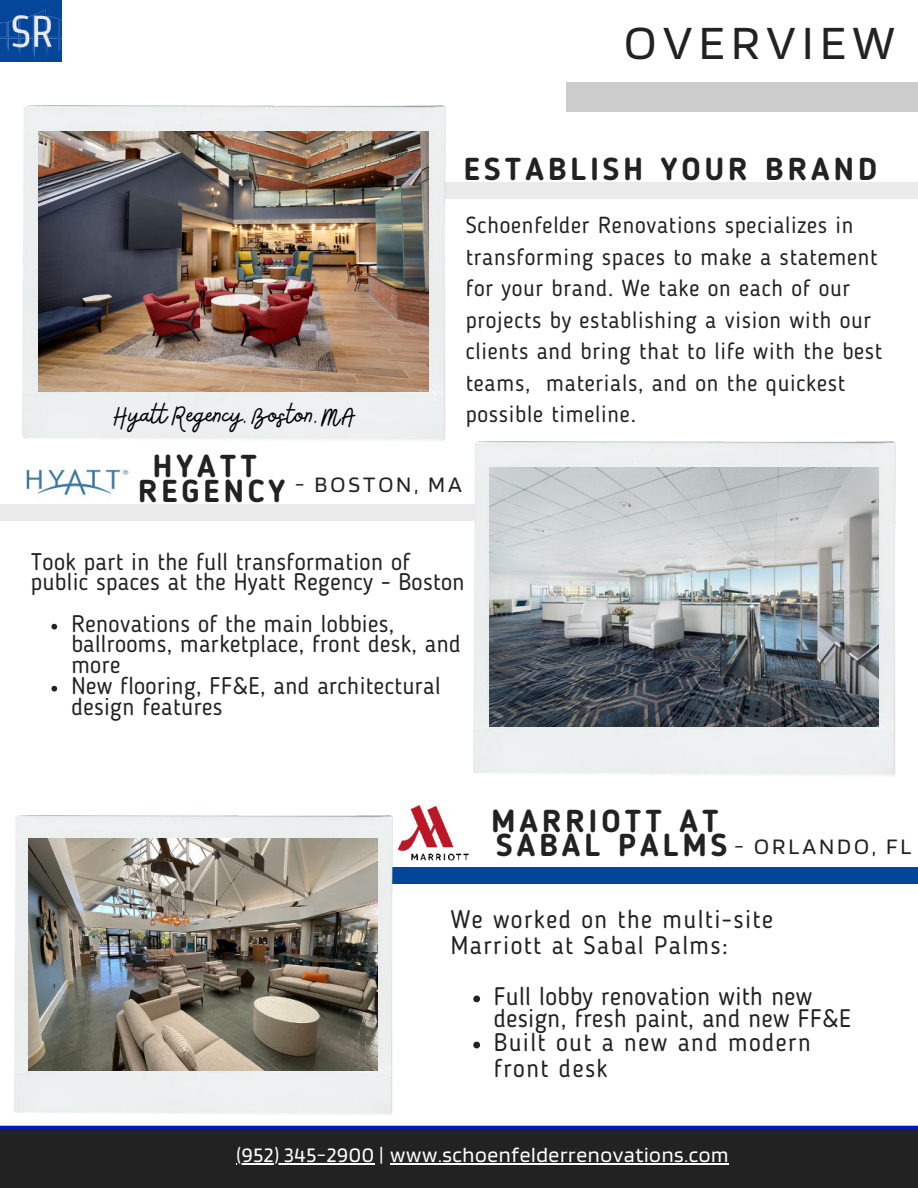
<style>
.page{position:relative;width:918px;height:1188px;background:#fff}
.page>*{position:absolute;margin:0;border:0;box-sizing:border-box;transform-origin:0 0}
.t1{font:49.8px "Blinker";letter-spacing:.13em;color:#222}
.t2{font:700 31.5px/24.8px "Blogger Sans";letter-spacing:.13em;color:#222}
.t3{font:28.8px "Bellaboo";color:#000}
.t4{font:25.2px/23.1px "Blogger Sans";letter-spacing:.015em;color:#222}
.t5{font:25.2px/25.8px "Blogger Sans";letter-spacing:.055em;color:#222}
.t6{font:23.85px/20.7px "Blogger Sans";letter-spacing:.015em;color:#222}
.t7{font:23.1px/31.5px "Blogger Sans";letter-spacing:.03em;color:#222}
.t8{font:23.1px "Blinker";letter-spacing:.13em;color:#222}
.t9{font:21.6px "Blinker";letter-spacing:.03em;color:#fff}
</style>
<div class="page">
<img style="left:0;top:0;width:62px;height:62px">
<img style="left:26px;top:469px;width:104px;height:28px">
<div style="left:0;top:504px;width:864px;height:16px;background:#eaeaea"></div>
<div style="left:81px;top:182px;width:837px;height:16px;background:#eaeaea"></div>
<img style="left:38px;top:131px;width:391px;height:261px">
<div style="left:566px;top:83px;width:352px;height:29px;background:#ccc"></div>
<div style="left:474px;top:442px;width:421px;height:335px;background:#ecf0f1"></div>
<img style="left:490px;top:467px;width:389px;height:260px">
<div style="left:81px;top:867px;width:837px;height:16px;background:#02469a"></div>
<div style="left:15px;top:815px;width:377px;height:301px;background:#ecf0f1"></div>
<img style="left:29px;top:838px;width:349px;height:233px">
<div style="left:0;top:1126px;width:918px;height:6px;background:#011bbe"></div>
<div style="left:0;top:1129px;width:918px;height:59px;background:#222"></div>
<hr style="left:236px;top:1163px;width:139px;height:1px;background:#fff">
<hr style="left:390px;top:1163px;width:339px;height:1px;background:#fff">
<img style="left:383px;top:805px;width:86px;height:55px">
<svg style="left:51px;top:624px;width:6px;height:6px"></svg>
<svg style="left:51px;top:686px;width:6px;height:6px"></svg>
<svg style="left:473px;top:996px;width:7px;height:6px"></svg>
<svg style="left:473px;top:1042px;width:7px;height:6px"></svg>
<h1 class="t1" style="left:624px;top:17px;width:272px">OVERVIEW</h1>
<p class="t3" style="left:114px;top:400px;width:242px">Hyatt Regency, Boston, MA</p>
<h2 class="t2" style="left:464px;top:156px;width:414px">ESTABLISH YOUR BRAND</h2>
<p class="t7" style="left:466px;top:209px;width:418px">Schoenfelder Renovations specializes in transforming spaces to make a statement for your brand. We take on each of our projects by establishing a vision with our clients and bring that to life with the best teams, materials, and on the quickest possible timeline.</p>
<h2 class="t2" style="left:138px;top:453px;width:149px;text-align:center">HYATT<br>REGENCY</h2>
<p class="t8" style="left:295px;top:473px;width:169px">- BOSTON, MA</p>
<p class="t6" style="left:31px;top:551px;width:435px">Took part in the full transformation of public spaces at the Hyatt Regency - Boston</p>
<p class="t6" style="left:71px;top:613px;width:391px">Renovations of the main lobbies, ballrooms, marketplace, front desk, and more<br>New flooring, FF&amp;E, and architectural design features</p>
<h2 class="t2" style="left:491px;top:808px;width:237px">MARRIOTT AT<br>SABAL PALMS</h2>
<p class="t8" style="left:734px;top:835px;width:179px">- ORLANDO, FL</p>
<p class="t5" style="left:451px;top:906px;width:324px">We worked on the multi-site<br>Marriott at Sabal Palms:</p>
<p class="t4" style="left:494px;top:984px;width:359px">Full lobby renovation with new design, fresh paint, and new FF&amp;E<br>Built out a new and modern</p>
<p class="t5" style="left:494px;top:1055px;width:116px">front desk</p>
<p class="t9" style="left:236px;top:1144px;width:494px">(952) 345-2900 | www.schoenfelderrenovations.com</p>
</div>
